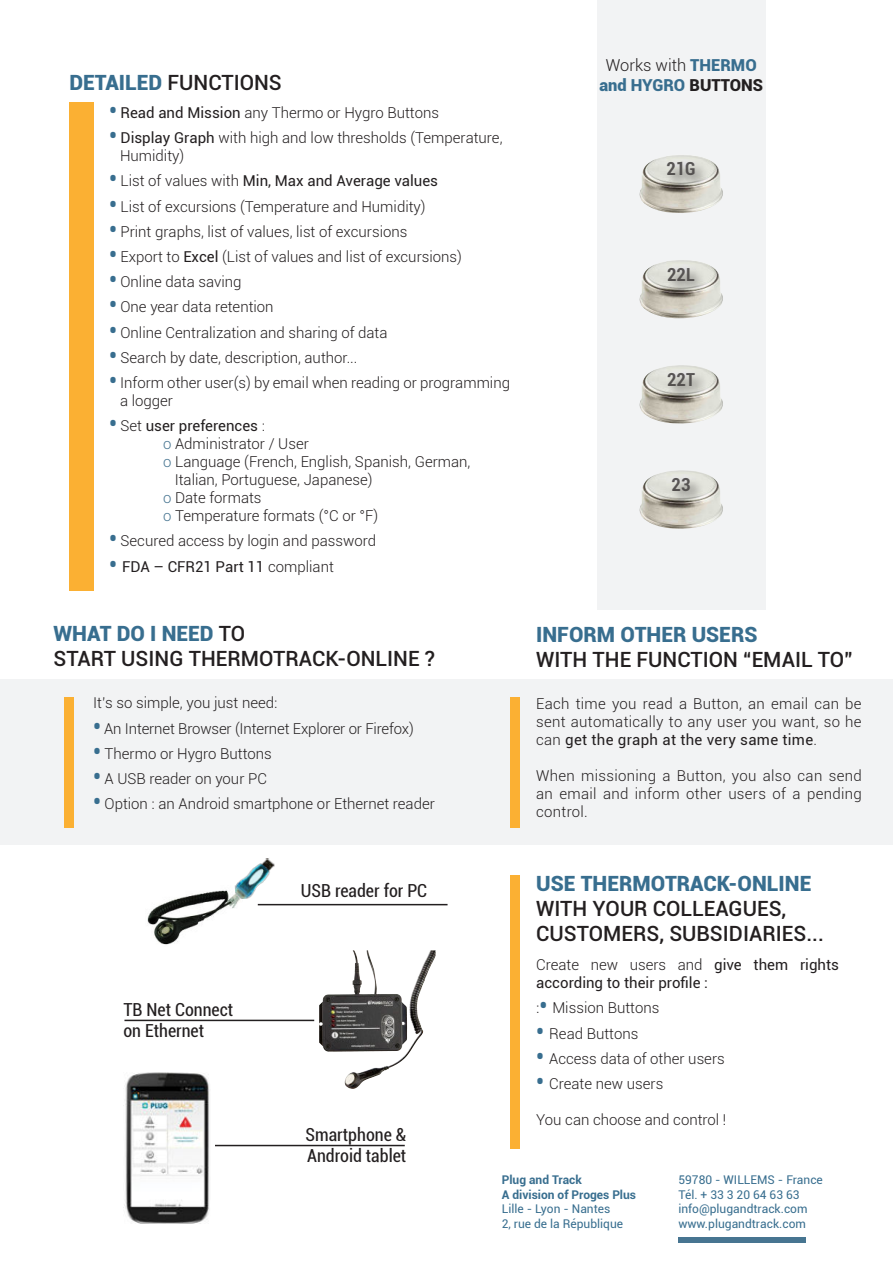
<style>
.page{position:relative;width:893px;height:1263px;background:#fff}
.page>*{position:absolute;margin:0;border:0;box-sizing:border-box;transform-origin:0 0}
.t1{font:500 21px/25.2px "Roboto";color:#231f20}
.t2{font:900 21px "Roboto";color:#386e8f}
.t3{font:condensed 18px/21.6px "Roboto";color:#231f20}
.t4{font:700 condensed 18px "Roboto";color:#231f20}
.t5{font:900 16.5px/19.8px "Roboto";color:#386e8f;text-align:center}
.t6{font:300 15px/18px "Roboto";color:#231f20}
.t7{font:15px/18px "Roboto";color:#231f20}
.t8{font:12px/14.4px "Roboto";color:#386e8f}
.t9{font:700 12px/14.4px "Roboto";color:#386e8f}
.s1{font-weight:900;color:#386e8f}
.s2{font-weight:900;font-size:21px;color:#386e8f}
.s3{font-weight:400}
.s4{font-weight:300}
.s5{color:#477591}
.s6{font-weight:300;color:#231f20}
.s7{color:#231f20}
</style>
<div class="page">
<img style="left:147px;top:890px;width:93px;height:55px">
<div style="left:0;top:679px;width:893px;height:166px;background:#f2f3f4"></div>
<div style="left:597px;top:0;width:168px;height:610px;background:#f2f3f4"></div>
<div style="left:69px;top:102px;width:24px;height:489px;background:#fbb033"></div>
<img style="left:639px;top:155px;width:84px;height:58px">
<div style="left:665px;top:160px;width:44px;height:31px;background:#231f20;opacity:.75"></div>
<img style="left:639px;top:260px;width:84px;height:58px">
<div style="left:666px;top:265px;width:43px;height:31px;background:#231f20;opacity:.75"></div>
<img style="left:639px;top:365px;width:84px;height:59px">
<div style="left:666px;top:370px;width:43px;height:31px;background:#231f20;opacity:.75"></div>
<img style="left:639px;top:470px;width:84px;height:59px">
<div style="left:670px;top:476px;width:34px;height:30px;background:#231f20;opacity:.75"></div>
<div style="left:65px;top:697px;width:9px;height:130px;background:#fbb033"></div>
<img style="left:418px;top:951px;width:12px;height:27px">
<img style="left:123px;top:1073px;width:87px;height:151px">
<hr style="left:258px;top:904px;width:190px;height:1px;background:#231f20">
<hr style="left:124px;top:1020px;width:190px;height:1px;background:#231f20">
<hr style="left:215px;top:1145px;width:190px;height:1px;background:#231f20">
<div style="left:510px;top:697px;width:10px;height:130px;background:#fbb033"></div>
<div style="left:510px;top:875px;width:10px;height:273px;background:#fbb033"></div>
<div style="left:678px;top:1236px;width:128px;height:6px;background:#477591"></div>
<img style="left:234px;top:858px;width:41px;height:41px">
<h1 class="t1" style="left:69px;top:70px;width:214px"><span class="s1">DETAILED</span> FUNCTIONS</h1>
<p class="t6" style="left:109px;top:105px;width:331px"><span class="s2">•</span> <span class="s3">Read and Mission</span> any Thermo or Hygro Buttons</p>
<p class="t6" style="left:120px;top:130px;width:384px;text-indent:-11px"><span class="s2">•</span> <span class="s3">Display Graph</span> with high and low thresholds (Temperature,<br>Humidity)</p>
<p class="t7" style="left:109px;top:173px;width:331px"><span class="s2">•</span> <span class="s4">List of values with</span> Min, Max and Average values</p>
<p class="t6" style="left:109px;top:198px;width:318px"><span class="s2">•</span> List of excursions (Temperature and Humidity)</p>
<p class="t6" style="left:109px;top:224px;width:300px"><span class="s2">•</span> Print graphs, list of values, list of excursions</p>
<p class="t6" style="left:109px;top:249px;width:354px"><span class="s2">•</span> Export to <span class="s3">Excel</span> (List of values and list of excursions)</p>
<p class="t6" style="left:109px;top:274px;width:134px"><span class="s2">•</span> Online data saving</p>
<p class="t6" style="left:109px;top:299px;width:166px"><span class="s2">•</span> One year data retention</p>
<p class="t6" style="left:109px;top:324px;width:280px"><span class="s2">•</span> Online Centralization and sharing of data</p>
<p class="t6" style="left:109px;top:350px;width:250px"><span class="s2">•</span> Search by date, description, author...</p>
<p class="t6" style="left:120px;top:375px;width:392px;text-indent:-11px"><span class="s2">•</span> Inform other user(s) by email when reading or programming a logger</p>
<p class="t7" style="left:109px;top:418px;width:157px"><span class="s2">•</span> <span class="s4">Set</span> user preferences <span class="s4">:</span></p>
<p class="t6" style="left:163px;top:436px;width:147px"><span class="s5">o</span> Administrator / User</p>
<p class="t6" style="left:163px;top:454px;width:309px"><span class="s5">o</span> Language (French, English, Spanish, German,</p>
<p class="t6" style="left:175px;top:472px;width:199px">Italian, Portuguese, Japanese)</p>
<p class="t6" style="left:163px;top:490px;width:100px"><span class="s5">o</span> Date formats</p>
<p class="t6" style="left:163px;top:508px;width:217px"><span class="s5">o</span> Temperature formats (°C or °F)</p>
<p class="t6" style="left:109px;top:533px;width:269px"><span class="s2">•</span> Secured access by login and password</p>
<p class="t7" style="left:109px;top:558px;width:226px"><span class="s2">•</span> FDA – CFR21 Part 11 <span class="s4">compliant</span></p>
<h1 class="t1" style="left:53px;top:622px;width:383px"><span class="s1">WHAT DO I NEED</span> TO<br>START USING THERMOTRACK-ONLINE ?</h1>
<p class="t6" style="left:93px;top:695px;width:186px">It’s so simple, you just need:</p>
<p class="t6" style="left:93px;top:720px;width:322px"><span class="s2">•</span> An Internet Browser (Internet Explorer or Firefox)</p>
<p class="t6" style="left:93px;top:745px;width:180px"><span class="s2">•</span> Thermo or Hygro Buttons</p>
<p class="t6" style="left:93px;top:771px;width:175px"><span class="s2">•</span> A USB reader on your PC</p>
<p class="t6" style="left:93px;top:796px;width:343px"><span class="s2">•</span> Option : an Android smartphone or Ethernet reader</p>
<p class="t3" style="left:123px;top:999px;width:111px">TB Net Connect on Ethernet</p>
<p class="t3" style="left:301px;top:881px;width:128px">USB reader for PC</p>
<p class="t3" style="left:305px;top:1125px;width:102px">Smartphone &amp;<br>Android tablet</p>
<p class="t5" style="left:599px;top:55px;width:165px"><span class="s6">Works with</span> THERMO and HYGRO <span class="s7">BUTTONS</span></p>
<p class="t4" style="left:666px;top:159px;width:31px">21G</p>
<p class="t4" style="left:667px;top:264px;width:29px">22L</p>
<p class="t4" style="left:667px;top:369px;width:29px">22T</p>
<p class="t4" style="left:672px;top:474px;width:20px">23</p>
<h1 class="t2" style="left:536px;top:623px;width:223px">INFORM OTHER USERS</h1>
<h1 class="t1" style="left:536px;top:648px;width:318px">WITH THE FUNCTION “EMAIL TO”</h1>
<p class="t6" style="left:536px;top:696px;width:327px;text-align:justify">Each time you read a Button, an email can be sent automatically to any user you want, so he can <span class="s3">get the graph at the very same time</span>.</p>
<p class="t6" style="left:536px;top:768px;width:327px;text-align:justify">When missioning a Button, you also can send an email and inform other users of a pending control.</p>
<h1 class="t2" style="left:536px;top:871px;width:277px">USE THERMOTRACK-ONLINE</h1>
<h1 class="t1" style="left:536px;top:897px;width:289px">WITH YOUR COLLEAGUES,<br>CUSTOMERS, SUBSIDIARIES...</h1>
<p class="t7" style="left:536px;top:957px;width:304px"><span class="s4">Create new users and</span> give them rights according to their profile :</p>
<p class="t6" style="left:536px;top:1000px;width:125px">:<span class="s2">•</span> Mission Buttons</p>
<p class="t6" style="left:536px;top:1025px;width:104px"><span class="s2">•</span> Read Buttons</p>
<p class="t6" style="left:536px;top:1050px;width:190px"><span class="s2">•</span> Access data of other users</p>
<p class="t6" style="left:536px;top:1076px;width:129px"><span class="s2">•</span> Create new users</p>
<p class="t6" style="left:536px;top:1112px;width:192px">You can choose and control !</p>
<p class="t9" style="left:502px;top:1174px;width:136px">Plug and Track<br>A division of Proges Plus</p>
<p class="t8" style="left:502px;top:1203px;width:123px">Lille - Lyon - Nantes<br>2, rue de la République</p>
<p class="t8" style="left:678px;top:1174px;width:146px">59780 - WILLEMS - France<br>Tél. + 33 3 20 64 63 63 info@plugandtrack.com www.plugandtrack.com</p>
</div>
